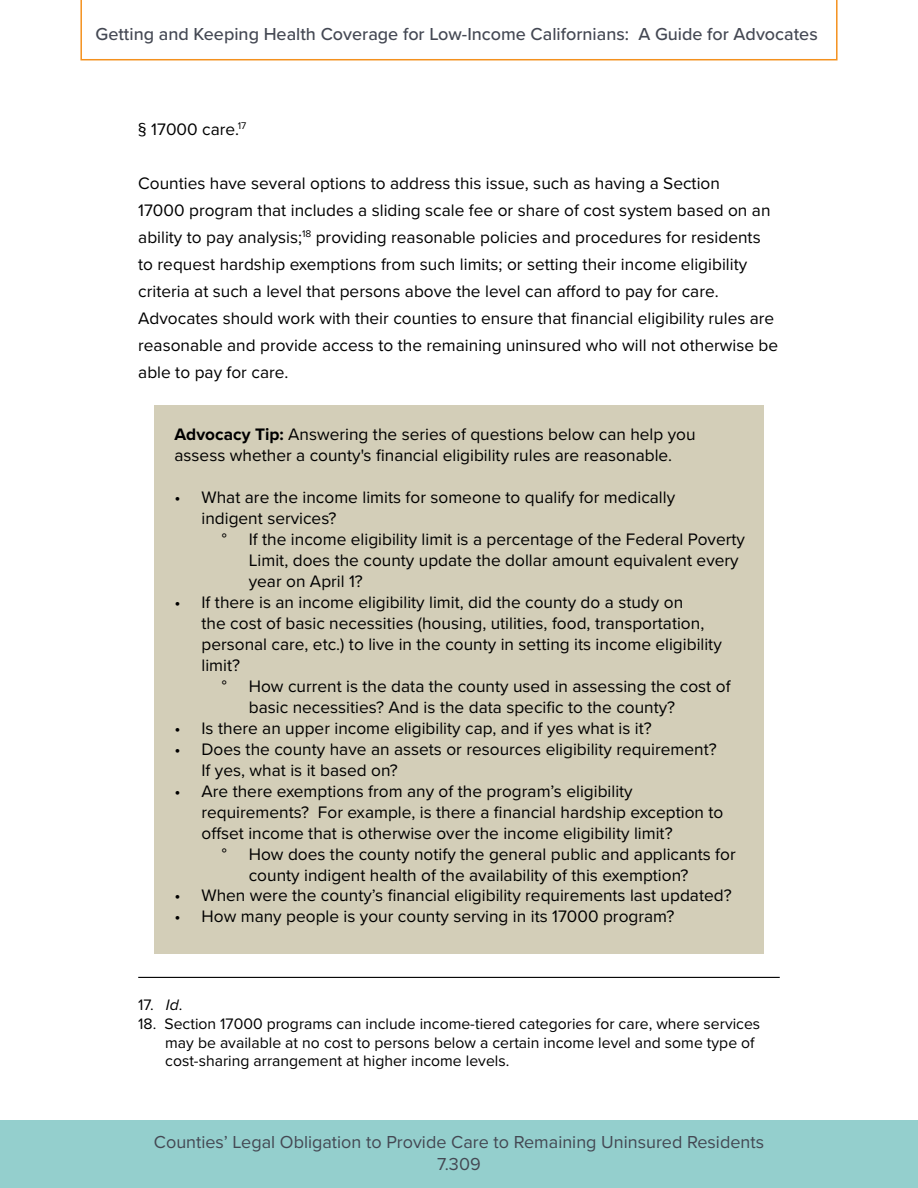
<style>
.page{position:relative;width:918px;height:1188px;background:#fff}
.page>*{position:absolute;margin:0;border:0;box-sizing:border-box;transform-origin:0 0}
.t1{font:500 18px "Proxima Nova";color:#444853}
.t2{font:18px/21.6px "Proxima Nova";color:#444853;text-align:center}
.t3{font:17.25px/27px "Proxima Nova";color:#000}
.t4{font:15.75px/18.9px "Proxima Nova";color:#000}
.s1{font-size:18px}
.s2{font-weight:700}
.s3{font-style:italic}
</style>
<div class="page">
<div style="left:0;top:1120px;width:918px;height:68px;background:#94cfcd"></div>
<svg style="left:80px;top:0;width:758px;height:60px"></svg>
<hr style="left:138px;top:977px;width:642px;height:1px;background:#000">
<div style="left:154px;top:405px;width:610px;height:549px;background:#d3ceb8"></div>
<p class="t1" style="left:96px;top:23px;width:724px">Getting and Keeping Health Coverage for Low-Income Californians: A Guide for Advocates</p>
<p class="t3" style="left:138px;top:116px;width:110px"><span class="s1">§</span> 17000 care.<sup>17</sup></p>
<p class="t3" style="left:138px;top:170px;width:641px">Counties have several options to address this issue, such as having a Section<br>17000 program that includes a sliding scale fee or share of cost system based on an ability to pay analysis;<sup>18</sup> providing reasonable policies and procedures for residents to request hardship exemptions from such limits; or setting their income eligibility criteria at such a level that persons above the level can afford to pay for care.<br>Advocates should work with their counties to ensure that financial eligibility rules are reasonable and provide access to the remaining uninsured who will not otherwise be able to pay for care.</p>
<p class="t3" style="left:175px;top:424px;width:523px;line-height:21px"><span class="s2">Advocacy Tip:</span> Answering the series of questions below can help you assess whether a county's financial eligibility rules are reasonable.</p>
<p class="t3" style="left:175px;top:484px;width:502px">• What are the income limits for someone to qualify for medically</p>
<p class="t3" style="left:202px;top:505px;width:137px">indigent services?</p>
<p class="t3" style="left:222px;top:526px;width:7px">°</p>
<p class="t3" style="left:249px;top:529px;width:498px;line-height:21px">If the income eligibility limit is a percentage of the Federal Poverty<br>Limit, does the county update the dollar amount equivalent every year on April 1?</p>
<p class="t3" style="left:175px;top:589px;width:510px">• If there is an income eligibility limit, did the county do a study on</p>
<p class="t3" style="left:202px;top:610px;width:504px">the cost of basic necessities (housing, utilities, food, transportation,</p>
<p class="t3" style="left:202px;top:631px;width:522px">personal care, etc.) to live in the county in setting its income eligibility</p>
<p class="t3" style="left:202px;top:652px;width:40px">limit?</p>
<p class="t3" style="left:222px;top:673px;width:7px">°</p>
<p class="t3" style="left:249px;top:676px;width:483px;line-height:21px">How current is the data the county used in assessing the cost of basic necessities? And is the data specific to the county?</p>
<p class="t3" style="left:175px;top:715px;width:479px">• Is there an upper income eligibility cap, and if yes what is it?</p>
<p class="t3" style="left:202px;top:739px;width:517px;line-height:21px;text-indent:-27px">• Does the county have an assets or resources eligibility requirement?<br>If yes, what is it based on?</p>
<p class="t3" style="left:175px;top:778px;width:460px">• Are there exemptions from any of the program’s eligibility</p>
<p class="t3" style="left:202px;top:799px;width:523px">requirements? For example, is there a financial hardship exception to</p>
<p class="t3" style="left:202px;top:820px;width:473px">offset income that is otherwise over the income eligibility limit?</p>
<p class="t3" style="left:222px;top:841px;width:7px">°</p>
<p class="t3" style="left:249px;top:844px;width:489px;line-height:21px">How does the county notify the general public and applicants for county indigent health of the availability of this exemption?</p>
<p class="t3" style="left:175px;top:883px;width:559px">• When were the county’s financial eligibility requirements last updated?</p>
<p class="t3" style="left:175px;top:904px;width:501px">• How many people is your county serving in its 17000 program?</p>
<p class="t4" style="left:138px;top:995px;width:46px">17. <span class="s3">Id</span>.</p>
<p class="t4" style="left:165px;top:1014px;width:597px;text-indent:-27px">18. Section 17000 programs can include income-tiered categories for care, where services may be available at no cost to persons below a certain income level and some type of cost-sharing arrangement at higher income levels.</p>
<p class="t2" style="left:154px;top:1132px;width:612px">Counties’ Legal Obligation to Provide Care to Remaining Uninsured Residents<br>7.309</p>
</div>
